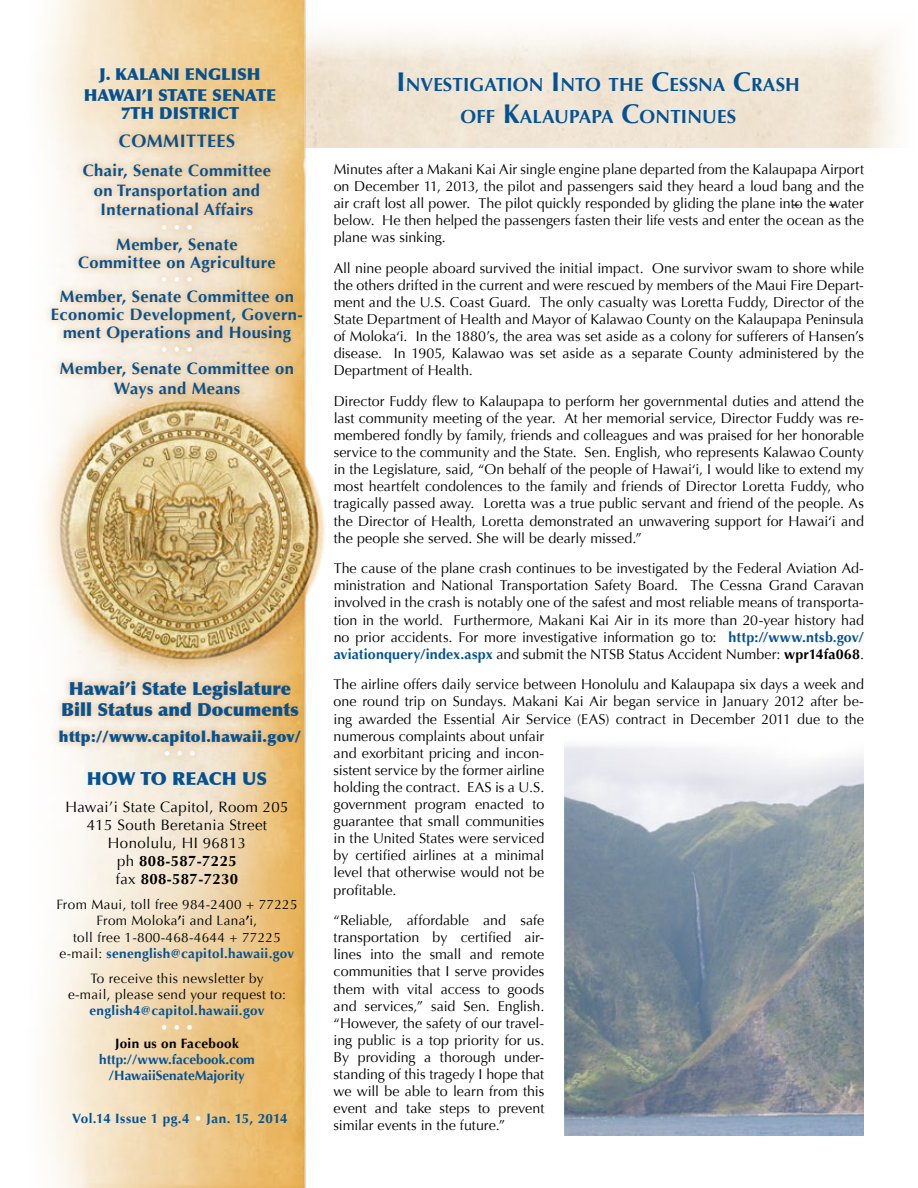
<style>
.page{position:relative;width:918px;height:1188px;background:#fff}
.page>*{position:absolute;margin:0;border:0;box-sizing:border-box;transform-origin:0 0}
.t1{font:700 18.9px/32.4px "Optima";letter-spacing:.005em;color:#045293;text-align:center}
.t2{font:900 18px/21.6px "Optima";color:#045293;text-align:center}
.t3{font:700 18px "Optima";letter-spacing:.025em;color:#045293}
.t4{font:700 16.5px/19.8px "Optima";letter-spacing:.025em;color:#045293;text-align:center}
.t5{font:900 16.5px/20.9px "Optima";color:#045293;text-align:center}
.t6{font:15px/18px "Optima";letter-spacing:.025em;color:#000;text-align:center}
.t7{font:900 15px "Optima";letter-spacing:.025em;color:#045293}
.t8{font:14.25px/17.1px "Optima";color:#000;text-align:justify}
.t9{font:13.5px/16.2px "Optima";letter-spacing:.025em;color:#000;text-align:center}
.t10{font:700 13.5px/16.2px "Optima";color:#045293;text-align:center}
.t11{font:700 13.5px "Optima";letter-spacing:.03em;color:#045293}
.t12{font:700 13.5px "Optima";letter-spacing:.025em;color:#045293}
.t13{font:700 13.5px "Optima";letter-spacing:.025em;color:#000}
.t14{font:700 13.5px "Optima";color:#fff}
.s1{font-weight:700}
.s2{font-weight:700;color:#045293}
.s3{color:#fff}
.s4{font-size:27px}
</style>
<div class="page">
<img style="left:565px;top:745px;width:299px;height:390px">
<img style="left:43px;top:0;width:290px;height:1188px">
<div style="left:44px;top:127px;width:266px;height:279px;background:#df943c;opacity:.75"></div>
<div style="left:52px;top:673px;width:256px;height:90px;background:#df943c;opacity:.75"></div>
<p class="t5" style="left:84px;top:64px;width:194px">J. KALANI ENGLISH<br>HAWAI’I STATE SENATE</p>
<p class="t5" style="left:121px;top:103px;width:120px">7TH DISTRICT</p>
<p class="t3" style="left:119px;top:130px;width:118px">COMMITTEES</p>
<p class="t4" style="left:83px;top:161px;width:190px">Chair, Senate Committee on Transportation and<br>International Affairs</p>
<p class="t14" style="left:160px;top:219px;width:35px">• • •</p>
<p class="t4" style="left:78px;top:235px;width:199px;line-height:18px">Member, Senate<br>Committee on Agriculture</p>
<p class="t14" style="left:160px;top:271px;width:35px">• • •</p>
<p class="t4" style="left:51px;top:287px;width:254px;line-height:18px">Member, Senate Committee on<br>Economic Development, Govern&shy;ment Operations and Housing</p>
<p class="t14" style="left:160px;top:342px;width:35px">• • •</p>
<p class="t4" style="left:60px;top:359px;width:236px">Member, Senate Committee on<br>Ways and Means</p>
<p class="t2" style="left:61px;top:678px;width:239px">Hawai’i State Legislature<br>Bill Status and Documents</p>
<p class="t7" style="left:59px;top:727px;width:244px">http://www.capitol.hawaii.gov/</p>
<p class="t14" style="left:163px;top:745px;width:35px">• • •</p>
<p class="t2" style="left:87px;top:768px;width:182px">HOW TO REACH US</p>
<p class="t6" style="left:65px;top:798px;width:225px">Hawai’i State Capitol, Room 205<br>415 South Beretania Street<br>Honolulu, HI 96813<br>ph <span class="s1">808-587-7225<br></span>fax <span class="s1">808-587-7230</span></p>
<p class="t9" style="left:56px;top:897px;width:243px">From Maui, toll free 984-2400 + 77225<br>From Moloka<span class="s1">’</span>i and Lana<span class="s1">’</span>i,<br>toll free 1-800-468-4644 + 77225 e-mail: <span class="s2">senenglish@capitol.hawaii.gov</span></p>
<p class="t9" style="left:68px;top:971px;width:219px">To receive this newsletter by e-mail, please send your request to:</p>
<p class="t12" style="left:89px;top:1003px;width:177px">english4@capitol.hawaii.gov</p>
<p class="t14" style="left:160px;top:1019px;width:35px">• • •</p>
<p class="t13" style="left:115px;top:1035px;width:125px">Join us on Facebook</p>
<p class="t10" style="left:99px;top:1052px;width:157px">http://www.facebook.com /HawaiiSenateMajority</p>
<p class="t11" style="left:72px;top:1110px;width:217px">Vol.14 Issue 1 pg.4 <span class="s3">•</span> Jan. 15, 2014</p>
<h1 class="t1" style="left:397px;top:68px;width:405px"><span class="s4">I</span>NVESTIGATION <span class="s4">I</span>NTO THE <span class="s4">C</span>ESSNA <span class="s4">C</span>RASH<br>OFF <span class="s4">K</span>ALAUPAPA <span class="s4">C</span>ONTI NUES</h1>
<p class="t8" style="left:334px;top:160px;width:532px">Minutes after a Makani Kai Air single engine plane departed from the Kalaupapa Airport on December 11, 2013, the pilot and passengers said they heard a loud bang and the air craft lost all power. The pilot quickly responded by gliding the plane into the water below. He then helped the passengers fasten their life vests and enter the ocean as the plane was sinking.</p>
<p class="t8" style="left:334px;top:259px;width:532px">All nine people aboard survived the initial impact. One survivor swam to shore while the others drifted in the current and were rescued by members of the Maui Fire Depart&shy;ment and the U.S. Coast Guard. The only casualty was Loretta Fuddy, Director of the State Department of Health and Mayor of Kalawao County on the Kalaupapa Peninsula of Moloka‘i. In the 1880’s, the area was set aside as a colony for sufferers of Hansen’s disease. In 1905, Kalawao was set aside as a separate County administered by the Department of Health.</p>
<p class="t8" style="left:334px;top:393px;width:532px">Director Fuddy flew to Kalaupapa to perform her governmental duties and attend the last community meeting of the year. At her memorial service, Director Fuddy was re&shy;membered fondly by family, friends and colleagues and was praised for her honorable service to the community and the State. Sen. English, who represents Kalawao County in the Legislature, said, “On behalf of the people of Hawai‘i, I would like to extend my most heartfelt condolences to the family and friends of Director Loretta Fuddy, who tragically passed away. Loretta was a true public servant and friend of the people. As the Director of Health, Loretta demonstrated an unwavering support for Hawai‘i and the people she served. She will be dearly missed.”</p>
<p class="t8" style="left:334px;top:560px;width:532px">The cause of the plane crash continues to be investigated by the Federal Aviation Ad&shy;ministration and National Transportation Safety Board. The Cessna Grand Caravan involved in the crash is notably one of the safest and most reliable means of transporta&shy;tion in the world. Furthermore, Makani Kai Air in its more than 20-year history had no prior accidents. For more investigative information go to: <span class="s2">http://www.ntsb.gov/ aviationquery/index.aspx</span> and submit the NTSB Status Accident Number: <span class="s1">wpr14fa068</span>.</p>
<p class="t8" style="left:334px;top:676px;width:532px;text-align:left">The airline offers daily service between Honolulu and Kalaupapa six days a week and one round trip on Sundays. Makani Kai Air began service in January 2012 after be&shy;ing awarded the Essential Air Service (EAS) contract in December 2011 due to the numerous complaints about unfair<br>and exorbitant pricing and incon-<br>sistent service by the former airline<br>holding the contract. EAS is a U.S.<br>government program enacted to<br>guarantee that small communities<br>in the United States were serviced<br>by certified airlines at a minimal<br>level that otherwise would not be<br>profitable.</p>
<p class="t8" style="left:334px;top:912px;width:212px">“Reliable, affordable and safe transportation by certified air&shy;lines into the small and remote communities that I serve provides them with vital access to goods and services,” said Sen. English. “However, the safety of our travel&shy;ing public is a top priority for us.<br>By providing a thorough under&shy;standing of this tragedy I hope that we will be able to learn from this event and take steps to prevent similar events in the future.”</p>
</div>
